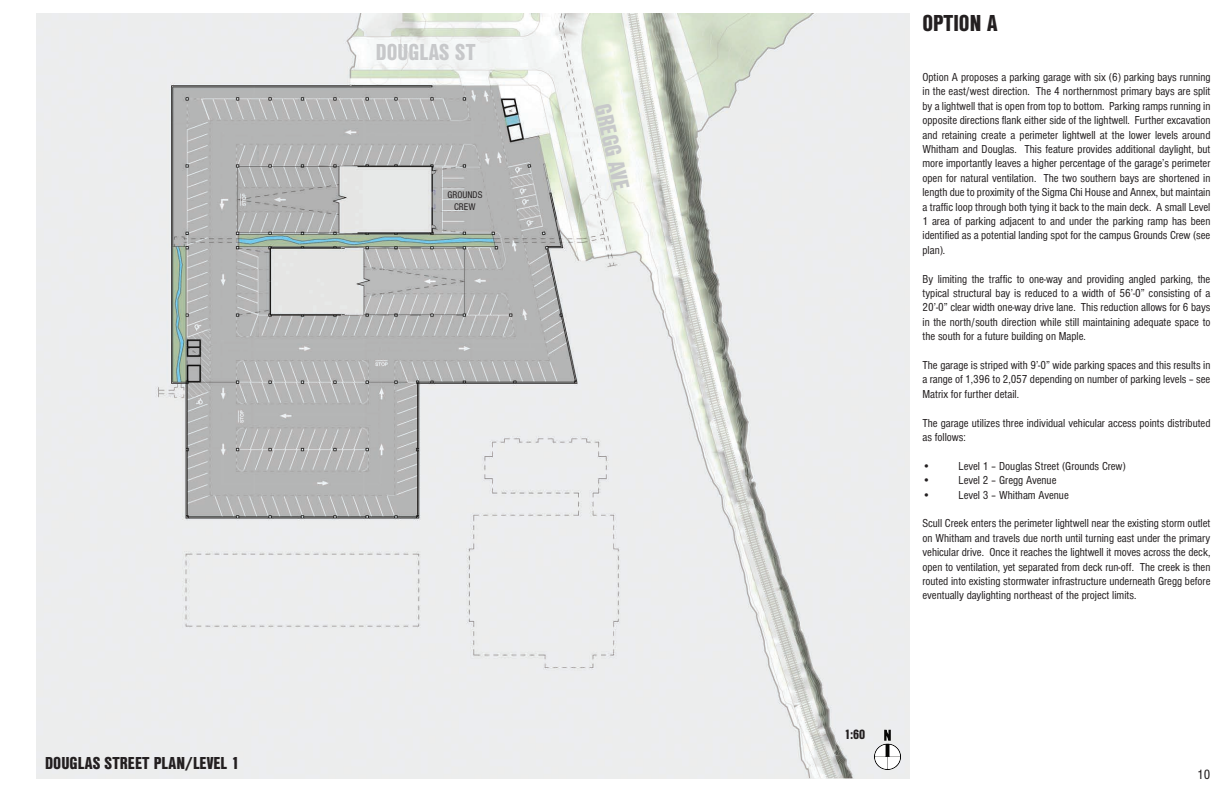
<style>
.page{position:relative;width:1224px;height:792px;background:#fff}
.page>*{position:absolute;margin:0;border:0;box-sizing:border-box;transform-origin:0 0}
.t1{font:24px "Nimbus San D Bla Con";color:#c7c8ca}
.t2{font:24px "Nimbus San D Bla Con";color:#231f20}
.t3{font:18px "Nimbus San D Bla Con";color:#231f20}
.t4{font:14px "Nimbus San D Bla Con";color:#231f20}
.t5{font:14px "Nimbus San D Reg Con";color:#231f20}
.t6{font:12px/14.4px "Nimbus San D Reg Con";color:#231f20;text-align:justify}
.t7{font:10px/12px "Nimbus San D Reg Con";color:#231f20;text-align:center}
</style>
<div class="page">
<img style="left:36px;top:13px;width:873px;height:765px">
<img style="left:874px;top:728px;width:26px;height:41px">
<h1 class="t1" style="left:376px;top:38px;width:101px">DOUGLAS ST</h1>
<p class="t7" style="left:447px;top:189px;width:37px">GROUNDS<br>CREW</p>
<h1 class="t1" style="left:616px;top:101px;width:89px;rotate:77deg">GREGG AVE</h1>
<h2 class="t3" style="left:45px;top:753px;width:196px">DOUGLAS STREET PLAN/LEVEL 1</h2>
<p class="t4" style="left:844px;top:726px;width:22px">1:60</p>
<h1 class="t2" style="left:922px;top:10px;width:76px">OPTION A</h1>
<p class="t6" style="left:922px;top:70px;width:290px">Option A proposes a parking garage with six (6) parking bays running in the east/west direction. The 4 northernmost primary bays are split by a lightwell that is open from top to bottom. Parking ramps running in opposite directions flank either side of the lightwell. Further excavation and retaining create a perimeter lightwell at the lower levels around Whitham and Douglas. This feature provides additional daylight, but more importantly leaves a higher percentage of the garage’s perimeter open for natural ventilation. The two southern bays are shortened in length due to proximity of the Sigma Chi House and Annex, but maintain a traffic loop through both tying it back to the main deck. A small Level 1 area of parking adjacent to and under the parking ramp has been identified as a potential landing spot for the campus Grounds Crew (see plan).</p>
<p class="t6" style="left:922px;top:272px;width:290px">By limiting the traffic to one-way and providing angled parking, the typical structural bay is reduced to a width of 56’-0” consisting of a 20’-0” clear width one-way drive lane. This reduction allows for 6 bays in the north/south direction while still maintaining adequate space to the south for a future building on Maple.</p>
<p class="t6" style="left:922px;top:358px;width:289px">The garage is striped with 9’-0” wide parking spaces and this results in a range of 1,396 to 2,057 depending on number of parking levels – see Matrix for further detail.</p>
<p class="t6" style="left:922px;top:416px;width:289px">The garage utilizes three individual vehicular access points distributed as follows:</p>
<p class="t6" style="left:922px;top:459px;width:205px">• Level 1 – Douglas Street (Grounds Crew)</p>
<p class="t6" style="left:922px;top:473px;width:135px">• Level 2 – Gregg Avenue</p>
<p class="t6" style="left:922px;top:488px;width:148px">• Level 3 – Whitham Avenue</p>
<p class="t6" style="left:922px;top:517px;width:290px">Scull Creek enters the perimeter lightwell near the existing storm outlet on Whitham and travels due north until turning east under the primary vehicular drive. Once it reaches the lightwell it moves across the deck, open to ventilation, yet separated from deck run-off. The creek is then routed into existing stormwater infrastructure underneath Gregg before eventually daylighting northeast of the project limits.</p>
<p class="t5" style="left:1197px;top:766px;width:15px">10</p>
</div>
